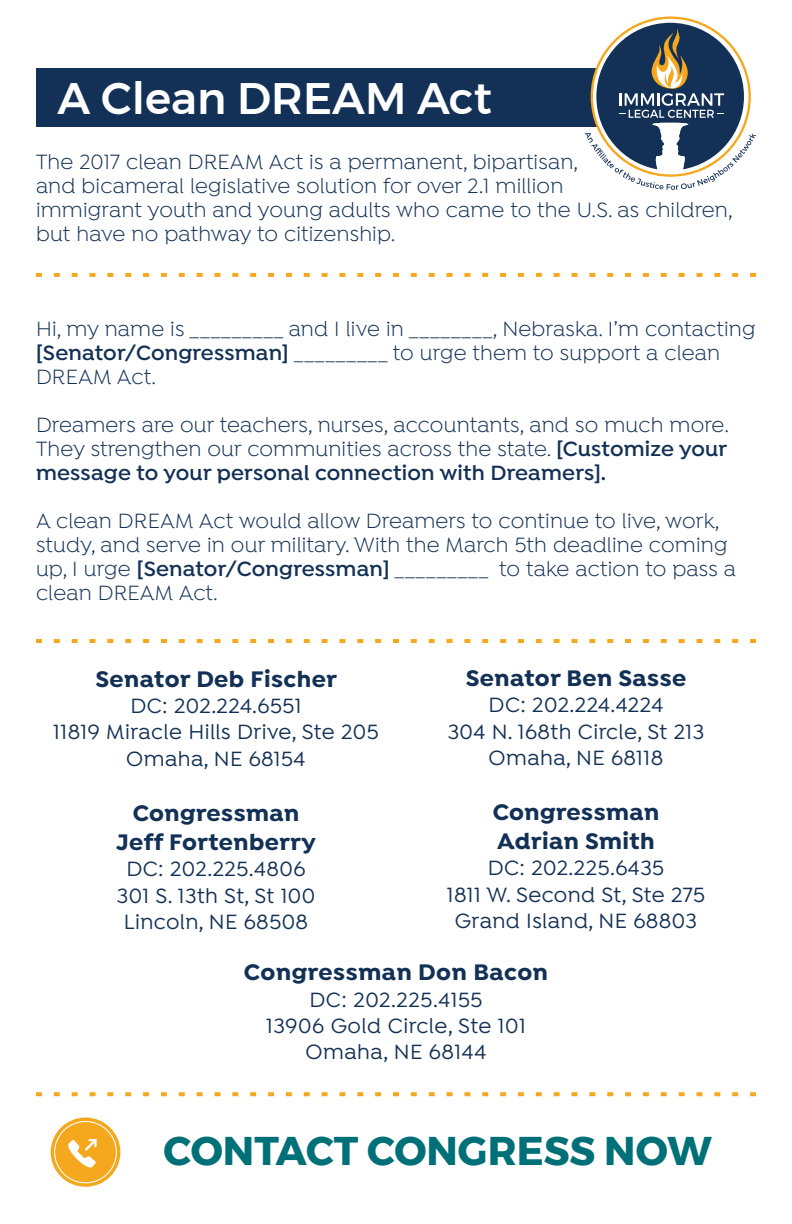
<style>
.page{position:relative;width:792px;height:1224px;background:#fff}
.page>*{position:absolute;margin:0;border:0;box-sizing:border-box;transform-origin:0 0}
.t1{font:500 44px "Montserrat";color:#fff}
.t2{font:700 40px "Montserrat";color:#007078}
.t3{font:700 24px/28.8px "Isidora";letter-spacing:.02em;color:#133156;text-align:center}
.t4{font:22px/24px "Isidora";letter-spacing:.01em;color:#133156}
.t5{font:500 22px/26.4px "Isidora";letter-spacing:.02em;color:#133156;text-align:center}
.s1{font-weight:600}
</style>
<div class="page">
<div style="left:36px;top:68px;width:671px;height:59px;background:#133156"></div>
<svg style="left:36px;top:273px;width:720px;height:4px"></svg>
<svg style="left:585px;top:16px;width:171px;height:174px"></svg>
<svg style="left:36px;top:639px;width:720px;height:4px"></svg>
<svg style="left:50px;top:1117px;width:71px;height:70px;background:#f5ae2f"></svg>
<div style="left:49px;top:1116px;width:73px;height:72px;border:1px solid #fff;border-radius:50%"></div>
<div style="left:54px;top:1121px;width:63px;height:62px;border:1px solid #fff;border-radius:50%"></div>
<svg style="left:66px;top:1139px;width:31px;height:28px"></svg>
<svg style="left:36px;top:1092px;width:720px;height:4px"></svg>
<h1 class="t1" style="left:58px;top:64px;width:436px">A Clean DREAM Act</h1>
<p class="t4" style="left:36px;top:151px;width:698px">The 2017 clean DREAM Act is a permanent, bipartisan,<br>and bicameral legislative solution for over 2.1 million<br>immigrant youth and young adults who came to the U.S. as children, but have no pathway to citizenship.</p>
<p class="t4" style="left:36px;top:318px;width:721px">Hi, my name is _________ and I live in ________, Nebraska. I’m contacting <span class="s1">[Senator/Congressman]</span> _________ to urge them to support a clean<br>DREAM Act.</p>
<p class="t4" style="left:36px;top:414px;width:695px;text-align:justify">Dreamers are our teachers, nurses, accountants, and so much more.<br>They strengthen our communities across the state. <span class="s1">[Customize your message to your personal connection with Dreamers].</span></p>
<p class="t4" style="left:36px;top:510px;width:702px">A clean DREAM Act would allow Dreamers to continue to live, work, study, and serve in our military. With the March 5th deadline coming up, I urge <span class="s1">[Senator/Congressman]</span> _________ to take action to pass a clean DREAM Act.</p>
<p class="t3" style="left:96px;top:665px;width:243px">Senator Deb Fischer</p>
<p class="t5" style="left:53px;top:694px;width:327px">DC: 202.224.6551<br>11819 Miracle Hills Drive, Ste 205<br>Omaha, NE 68154</p>
<p class="t3" style="left:116px;top:799px;width:201px">Congressman<br>Jeff Fortenberry</p>
<p class="t5" style="left:117px;top:857px;width:200px">DC: 202.225.4806<br>301 S. 13th St, St 100<br>Lincoln, NE 68508</p>
<p class="t3" style="left:466px;top:664px;width:222px">Senator Ben Sasse</p>
<p class="t5" style="left:448px;top:693px;width:258px">DC: 202.224.4224<br>304 N. 168th Circle, St 213<br>Omaha, NE 68118</p>
<p class="t3" style="left:493px;top:799px;width:168px;text-align:left">Congressman<br>Adrian Smith</p>
<p class="t5" style="left:447px;top:856px;width:260px">DC: 202.225.6435<br>1811 W. Second St, Ste 275<br>Grand Island, NE 68803</p>
<p class="t3" style="left:244px;top:959px;width:306px">Congressman Don Bacon</p>
<p class="t5" style="left:266px;top:987px;width:261px">DC: 202.225.4155<br>13906 Gold Circle, Ste 101<br>Omaha, NE 68144</p>
<h2 class="t2" style="left:164px;top:1119px;width:550px">CONTACT CONGRESS NOW</h2>
</div>
